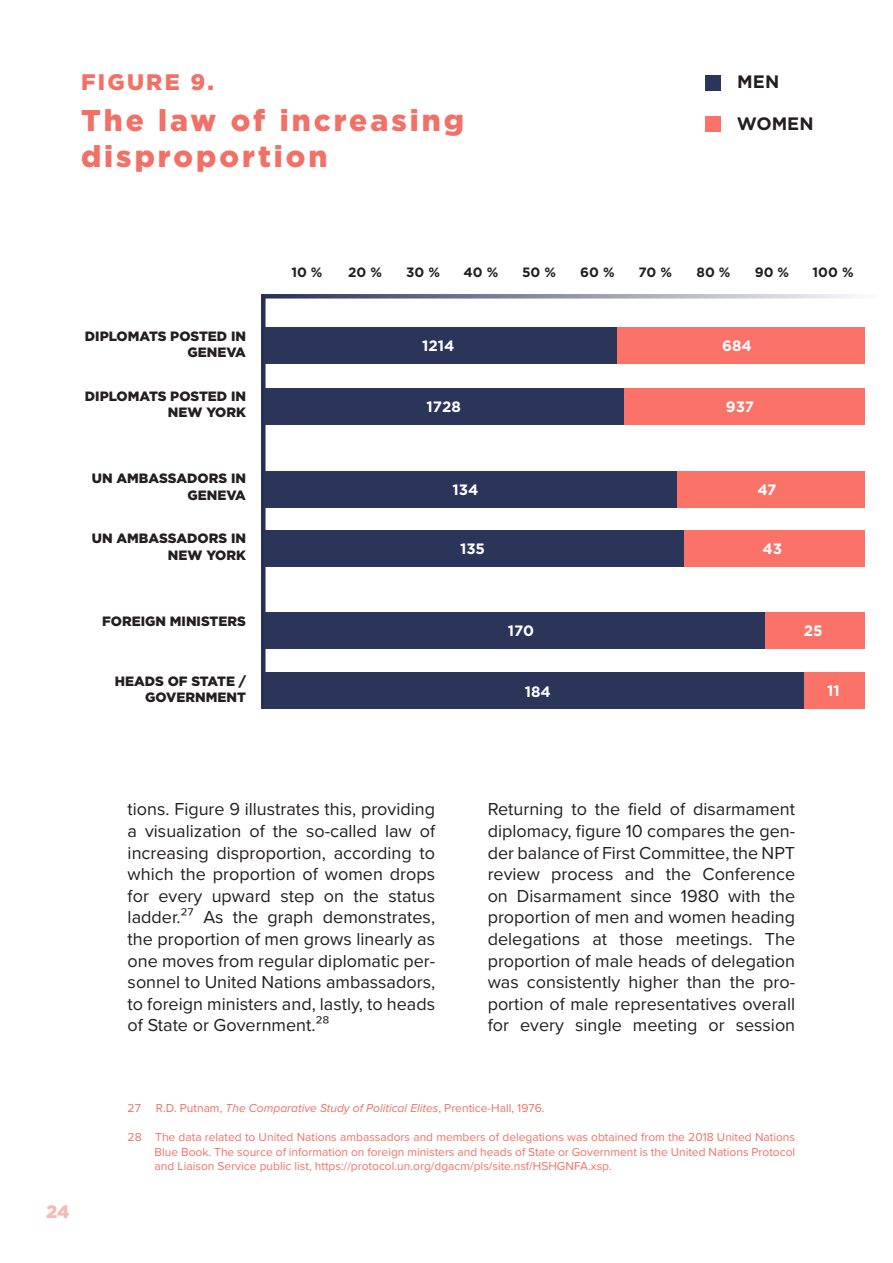
<style>
.page{position:relative;width:893px;height:1263px;background:#fff}
.page>*{position:absolute;margin:0;border:0;box-sizing:border-box;transform-origin:0 0}
.Subtitle{font:900 30px "Gotham";letter-spacing:.1em;color:#f27167}
.t1{font:900 22.5px "Gotham";letter-spacing:.1em;color:#f27167}
.Paragraph_Style_-_bo{font:18px/21.6px "Proxima Nova";color:#231f20;text-align:justify}
.t2{font:700 18px "Gotham";color:#231f20}
.t3{font:900 18px "Gotham";color:#f27167}
.t4{font:700 15px "Gotham";color:#fff}
.t5{font:900 13.5px/16.2px "Gotham";color:#231f20;text-align:right}
.t6{font:700 13.5px "Gotham";color:#231f20}
.Footnotes_-_style{font:12px/14.4px "Proxima Nova";color:#f27167;text-align:justify}
.Footnotes_-_style-2{font:italic 12px "Proxima Nova";color:#f27167}
.s1{font-style:normal}
</style>
<div class="page">
<div style="left:705px;top:75px;width:15px;height:15px;background:#2b355a"></div>
<div style="left:705px;top:116px;width:15px;height:15px;background:#fa7268"></div>
<svg style="left:261px;top:294px;width:595px;height:5px;background:#989daf"></svg>
<hr style="left:261px;top:295px;width:4px;height:414px;background:#263056">
<div style="left:265px;top:328px;width:600px;height:36px;background:#2b355a"></div>
<div style="left:265px;top:388px;width:600px;height:37px;background:#2b355a"></div>
<div style="left:265px;top:471px;width:600px;height:36px;background:#2b355a"></div>
<div style="left:265px;top:530px;width:600px;height:36px;background:#2b355a"></div>
<div style="left:265px;top:613px;width:600px;height:36px;background:#2b355a"></div>
<div style="left:265px;top:673px;width:600px;height:36px;background:#2b355a"></div>
<div style="left:617px;top:328px;width:248px;height:36px;background:#fa7268"></div>
<div style="left:624px;top:388px;width:241px;height:36px;background:#fa7268"></div>
<div style="left:677px;top:471px;width:188px;height:36px;background:#fa7268"></div>
<div style="left:684px;top:530px;width:181px;height:36px;background:#fa7268"></div>
<div style="left:765px;top:613px;width:100px;height:36px;background:#fa7268"></div>
<div style="left:804px;top:673px;width:60px;height:36px;background:#fa7268"></div>
<p class="t1" style="left:81px;top:67px;width:134px">FIGURE 9.</p>
<p class="Subtitle" style="left:81px;top:100px;width:385px">The law of increasing</p>
<p class="Subtitle" style="left:81px;top:136px;width:248px">disproportion</p>
<p class="t2" style="left:737px;top:70px;width:43px">MEN</p>
<p class="t2" style="left:737px;top:112px;width:78px">WOMEN</p>
<p class="t5" style="left:85px;top:328px;width:163px">DIPLOMATS POSTED IN<br>GENEVA</p>
<p class="t5" style="left:85px;top:388px;width:163px">DIPLOMATS POSTED IN<br>NEW YORK</p>
<p class="t5" style="left:92px;top:470px;width:156px">UN AMBASSADORS IN<br>GENEVA</p>
<p class="t5" style="left:92px;top:530px;width:156px">UN AMBASSADORS IN<br>NEW YORK</p>
<p class="t5" style="left:102px;top:613px;width:145px">FOREIGN MINISTERS</p>
<p class="t5" style="left:115px;top:673px;width:133px">HEADS OF STATE /</p>
<p class="t5" style="left:145px;top:689px;width:102px">GOVERNMENT</p>
<p class="t6" style="left:291px;top:263px;width:33px">10 %</p>
<p class="t6" style="left:348px;top:263px;width:35px">20 %</p>
<p class="t6" style="left:406px;top:263px;width:35px">30 %</p>
<p class="t6" style="left:464px;top:263px;width:36px">40 %</p>
<p class="t6" style="left:522px;top:263px;width:36px">50 %</p>
<p class="t6" style="left:580px;top:263px;width:36px">60 %</p>
<p class="t6" style="left:638px;top:263px;width:35px">70 %</p>
<p class="t6" style="left:696px;top:263px;width:36px">80 %</p>
<p class="t6" style="left:755px;top:263px;width:36px">90 %</p>
<p class="t6" style="left:813px;top:263px;width:43px">100 %</p>
<p class="t4" style="left:422px;top:335px;width:34px">1214</p>
<p class="t4" style="left:722px;top:335px;width:31px">684</p>
<p class="t4" style="left:427px;top:396px;width:36px">1728</p>
<p class="t4" style="left:726px;top:396px;width:30px">937</p>
<p class="t4" style="left:452px;top:479px;width:27px">134</p>
<p class="t4" style="left:757px;top:479px;width:21px">47</p>
<p class="t4" style="left:460px;top:539px;width:27px">135</p>
<p class="t4" style="left:762px;top:539px;width:21px">43</p>
<p class="t4" style="left:508px;top:620px;width:28px">170</p>
<p class="t4" style="left:804px;top:620px;width:20px">25</p>
<p class="t4" style="left:525px;top:681px;width:28px">184</p>
<p class="t4" style="left:827px;top:680px;width:14px">11</p>
<p class="t3" style="left:46px;top:1199px;width:25px">24</p>
<p class="Paragraph_Style_-_bo" style="left:128px;top:798px;width:309px">tions. Figure 9 illustrates this, providing a visualization of the so-called law of increasing disproportion, according to which the proportion of women drops for every upward step on the status ladder.27 As the graph demonstrates, the proportion of men grows linearly as one moves from regular diplomatic per&shy;sonnel to United Nations ambassadors, to foreign ministers and, lastly, to heads of State or Government.28</p>
<p class="Paragraph_Style_-_bo" style="left:488px;top:798px;width:309px">Returning to the field of disarmament diplomacy, figure 10 compares the gen&shy;der balance of First Committee, the NPT review process and the Conference on Disarmament since 1980 with the proportion of men and women heading delegations at those meetings. The proportion of male heads of delegation was consistently higher than the pro&shy;portion of male representatives overall for every single meeting or session</p>
<p class="Footnotes_-_style-2" style="left:128px;top:1099px;width:418px"><span class="s1">27 R.D. Putnam,</span> The Comparative Study of Political Elites<span class="s1">, Prentice-Hall, 1976.</span></p>
<p class="Footnotes_-_style" style="left:155px;top:1129px;width:642px;text-indent:-27px">28 The data related to United Nations ambassadors and members of delegations was obtained from the 2018 United Nations Blue Book. The source of information on foreign ministers and heads of State or Government is the United Nations Protocol and Liaison Service public list, https://protocol.un.org/dgacm/pls/site.nsf/HSHGNFA.xsp.</p>
</div>
